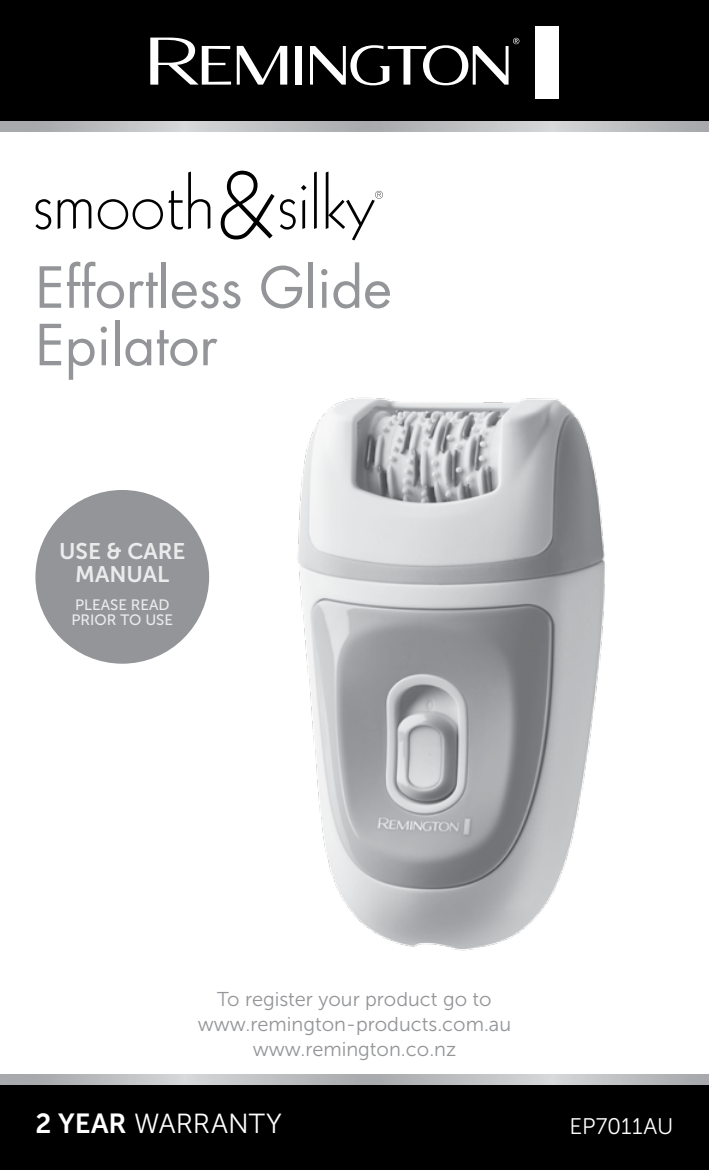
<style>
.page{position:relative;width:709px;height:1170px;background:#fff}
.page>*{position:absolute;margin:0;border:0;box-sizing:border-box;transform-origin:0 0}
.t1{font:55px/57.5px "Futura";color:#939598}
.t2{font:27.5px "Museo Sans 300";color:#fff}
.t3{font:22.5px/22.5px "Museo Sans 700";color:#ebebec;text-align:center}
.t4{font:22.5px "Museo Sans 300";letter-spacing:-.005em;color:#fff}
.t5{font:20px/25px "Museo Sans 300";color:#939598;text-align:center}
.t6{font:15px/15px "Museo Sans 500";color:#ebebec}
.s1{font-family:"Museo Sans 700"}
</style>
<div class="page">
<img style="left:297px;top:397px;width:308px;height:554px">
<svg style="left:221px;top:171px;width:53px;height:68px"></svg>
<svg style="left:35px;top:199px;width:16px;height:30px"></svg>
<svg style="left:58px;top:199px;width:33px;height:30px"></svg>
<svg style="left:98px;top:171px;width:112px;height:58px"></svg>
<svg style="left:280px;top:185px;width:26px;height:44px"></svg>
<svg style="left:314px;top:171px;width:3px;height:58px"></svg>
<svg style="left:326px;top:171px;width:57px;height:69px"></svg>
<div style="left:0;top:1084px;width:709px;height:85px;background:#000"></div>
<div style="left:35px;top:490px;width:174px;height:173px;background:#939598;border-radius:50%"></div>
<img style="left:0;top:120px;width:709px;height:11px">
<div style="left:0;top:0;width:709px;height:120px;background:#000"></div>
<div style="left:295px;top:46px;width:7px;height:39px;background:#fff"></div>
<div style="left:535px;top:26px;width:23px;height:73px;background:#fff"></div>
<svg style="left:237px;top:46px;width:50px;height:39px"></svg>
<svg style="left:150px;top:38px;width:81px;height:47px"></svg>
<svg style="left:310px;top:38px;width:209px;height:47px"></svg>
<h1 class="t1" style="left:35px;top:259px;width:358px">Effortless Glide<br>Epilator</h1>
<p class="t3" style="left:59px;top:540px;width:128px">USE &amp; CARE<br>MANUAL</p>
<p class="t6" style="left:72px;top:597px;width:103px">PLEASE READ<br>PRIOR TO USE</p>
<p class="t5" style="left:198px;top:986px;width:315px">To register your product go to www.remington-products.com.au www.remington.co.nz</p>
<h2 class="t2" style="left:35px;top:1108px;width:248px"><span class="s1">2 YEAR</span> WARRANTY</h2>
<p class="t4" style="left:569px;top:1114px;width:106px">EP7011AU</p>
</div>
